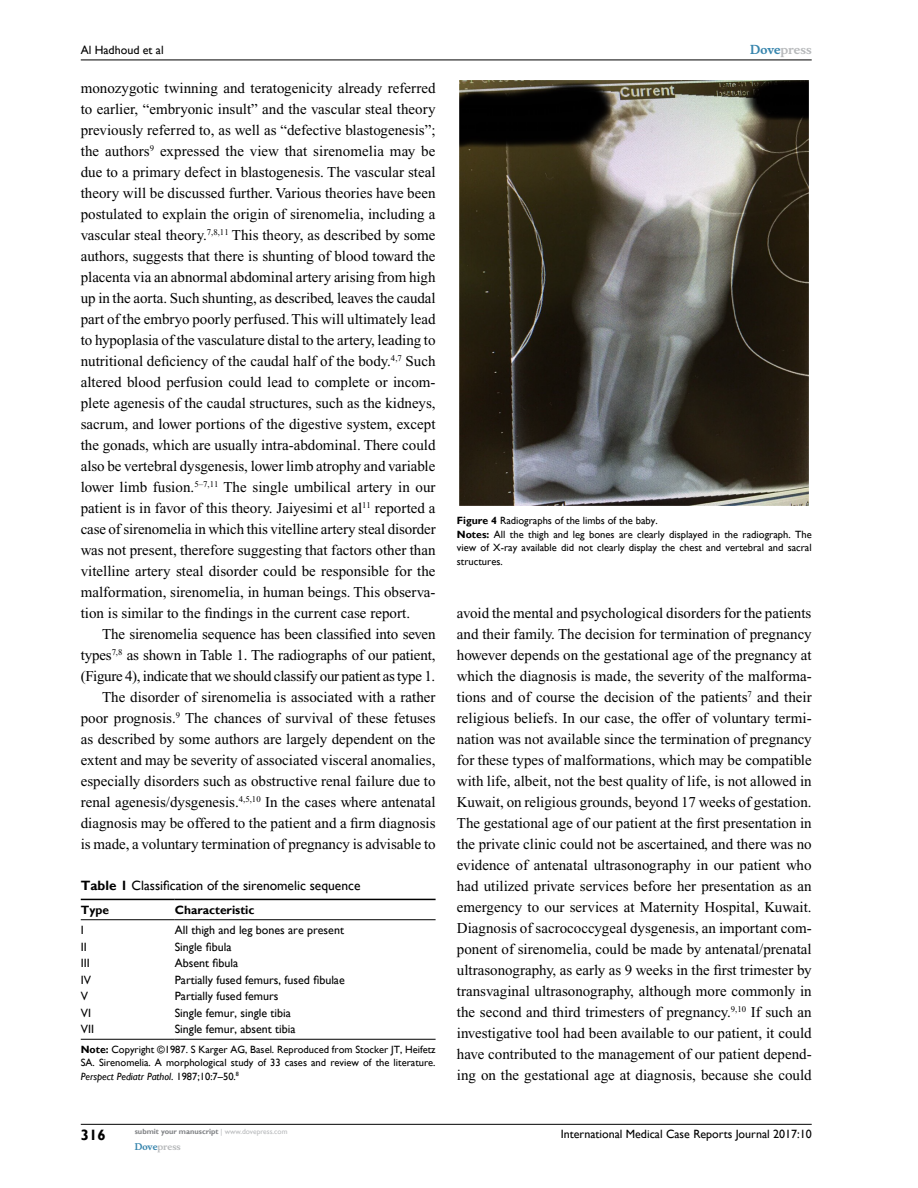
<style>
.page{position:relative;width:918px;height:1188px;background:#fff}
.page>*{position:absolute;margin:0;border:0;box-sizing:border-box;transform-origin:0 0}
.t1{font:15px/21px "Times New Roman";color:#000;text-align:justify}
.t2{font:700 15px "Gill Sans";color:#000}
.t3{font:13.5px "Gill Sans";color:#000}
.t4{font:12px "Gill Sans";color:#000}
.t5{font:700 12px "Gill Sans";color:#000}
.t6{font:700 12px "Musee";color:#b8babc}
.t7{font:10.5px/13.5px "Gill Sans";color:#000;text-align:justify}
.t8{font:700 9px "Musee";color:#b8babc}
.t9{font:700 7.5px "Gill Sans";color:#808285}
.s1{font-weight:700}
.s2{font-style:italic}
.s3{font-weight:400;color:#b8babc}
.s4{color:#3785ad}
</style>
<div class="page">
<hr style="left:81px;top:1124px;width:731px;height:1px;background:#000">
<hr style="left:81px;top:60px;width:731px;height:1px;background:#000">
<hr style="left:81px;top:919px;width:94px;height:1px;background:#000">
<hr style="left:175px;top:919px;width:261px;height:1px;background:#000">
<hr style="left:81px;top:899px;width:94px;height:1px;background:#000">
<hr style="left:175px;top:899px;width:261px;height:1px;background:#000">
<hr style="left:81px;top:1039px;width:94px;height:1px;background:#000">
<hr style="left:175px;top:1039px;width:261px;height:1px;background:#000">
<img style="left:460px;top:81px;width:349px;height:424px">
<p class="t4" style="left:81px;top:43px;width:84px">Al Hadhoud et al</p>
<p class="t1" style="left:81px;top:77px;width:357px">monozygotic twinning and teratogenicity already referred to earlier, “embryonic insult” and the vascular steal theory previously referred to, as well as “defective blastogenesis”; the authors<sup>9</sup> expressed the view that sirenomelia may be due to a primary defect in blastogenesis. The vascular steal theory will be discussed further. Various theories have been postulated to explain the origin of sirenomelia, including a vascular steal theory.<sup>7,8,11</sup> This theory, as described by some authors, suggests that there is shunting of blood toward the placenta via an abnormal abdominal artery arising from high up in the aorta. Such shunting, as described, leaves the caudal part of the embryo poorly perfused. This will ultimately lead to hypoplasia of the vasculature distal to the artery, leading to nutritional deficiency of the caudal half of the body.<sup>4,7</sup> Such altered blood perfusion could lead to complete or incom&shy;plete agenesis of the caudal structures, such as the kidneys, sacrum, and lower portions of the digestive system, except the gonads, which are usually intra-abdominal. There could also be vertebral dysgenesis, lower limb atrophy and variable lower limb fusion.<sup>5–7,11</sup> The single umbilical artery in our patient is in favor of this theory. Jaiyesimi et al<sup>11</sup> reported a case of sirenomelia in which this vitelline artery steal disorder was not present, therefore suggesting that factors other than vitelline artery steal disorder could be responsible for the malformation, sirenomelia, in human beings. This observa&shy;tion is similar to the findings in the current case report.</p>
<p class="t1" style="left:81px;top:623px;width:356px;text-align:right">The sirenomelia sequence has been classified into seven types<sup>7,8</sup> as shown in Table 1. The radiographs of our patient, (Figure 4), indicate that we should classify our patient as type 1.<br>The disorder of sirenomelia is associated with a rather poor prognosis.<sup>9</sup> The chances of survival of these fetuses as described by some authors are largely dependent on the extent and may be severity of associated visceral anomalies, especially disorders such as obstructive renal failure due to renal agenesis/dysgenesis.<sup>4,5,10</sup> In the cases where antenatal diagnosis may be offered to the patient and a firm diagnosis is made, a voluntary termination of pregnancy is advisable to</p>
<p class="t3" style="left:81px;top:878px;width:281px"><span class="s1">Table 1</span> Classification of the sirenomelic sequence</p>
<p class="t5" style="left:81px;top:902px;width:30px">Type</p>
<p class="t5" style="left:175px;top:902px;width:81px">Characteristic</p>
<p class="t4" style="left:81px;top:923px;width:4px">I</p>
<p class="t4" style="left:175px;top:923px;width:171px">All thigh and leg bones are present</p>
<p class="t4" style="left:81px;top:940px;width:7px">II</p>
<p class="t4" style="left:175px;top:940px;width:58px">Single fibula</p>
<p class="t4" style="left:81px;top:956px;width:10px">III</p>
<p class="t4" style="left:175px;top:956px;width:65px">Absent fibula</p>
<p class="t4" style="left:81px;top:973px;width:12px">IV</p>
<p class="t4" style="left:175px;top:973px;width:172px">Partially fused femurs, fused fibulae</p>
<p class="t4" style="left:81px;top:989px;width:9px">V</p>
<p class="t4" style="left:175px;top:989px;width:105px">Partially fused femurs</p>
<p class="t4" style="left:81px;top:1006px;width:12px">VI</p>
<p class="t4" style="left:175px;top:1006px;width:118px">Single femur, single tibia</p>
<p class="t4" style="left:81px;top:1022px;width:15px">VII</p>
<p class="t4" style="left:175px;top:1022px;width:122px">Single femur, absent tibia</p>
<p class="t7" style="left:81px;top:1042px;width:356px"><span class="s1">Note:</span> Copyright ©1987. S Karger AG, Basel. Reproduced from Stocker JT, Heifetz SA. Sirenomelia. A morphological study of 33 cases and review of the literature.<br><span class="s2">Perspect Pediatr Pathol</span>. 1987;10:7–50.<sup>8</sup></p>
<p class="t2" style="left:81px;top:1126px;width:26px">316</p>
<p class="t9" style="left:135px;top:1127px;width:154px">submit your manuscript <span class="s3">| www.dovepress.com</span></p>
<p class="t8" style="left:135px;top:1141px;width:48px"><span class="s4">Dove</span>press</p>
<p class="t6" style="left:750px;top:43px;width:63px"><span class="s4">Dove</span>press</p>
<p class="t7" style="left:457px;top:514px;width:356px;text-align:left"><span class="s1">Figure 4</span> Radiographs of the limbs of the baby.<br><span class="s1">Notes:</span> All the thigh and leg bones are clearly displayed in the radiograph. The view of X-ray available did not clearly display the chest and vertebral and sacral structures.</p>
<p class="t1" style="left:457px;top:602px;width:356px">avoid the mental and psychological disorders for the patients and their family. The decision for termination of pregnancy however depends on the gestational age of the pregnancy at which the diagnosis is made, the severity of the malforma&shy;tions and of course the decision of the patients<sup>7</sup> and their religious beliefs. In our case, the offer of voluntary termi&shy;nation was not available since the termination of pregnancy for these types of malformations, which may be compatible with life, albeit, not the best quality of life, is not allowed in Kuwait, on religious grounds, beyond 17 weeks of gestation.<br>The gestational age of our patient at the first presentation in the private clinic could not be ascertained, and there was no evidence of antenatal ultrasonography in our patient who had utilized private services before her presentation as an emergency to our services at Maternity Hospital, Kuwait.<br>Diagnosis of sacrococcygeal dysgenesis, an important com&shy;ponent of sirenomelia, could be made by antenatal/prenatal ultrasonography, as early as 9 weeks in the first trimester by transvaginal ultrasonography, although more commonly in the second and third trimesters of pregnancy.<sup>9,10</sup> If such an investigative tool had been available to our patient, it could have contributed to the management of our patient depend&shy;ing on the gestational age at diagnosis, because she could</p>
<p class="t4" style="left:561px;top:1127px;width:252px">International Medical Case Reports Journal 2017:10</p>
</div>
